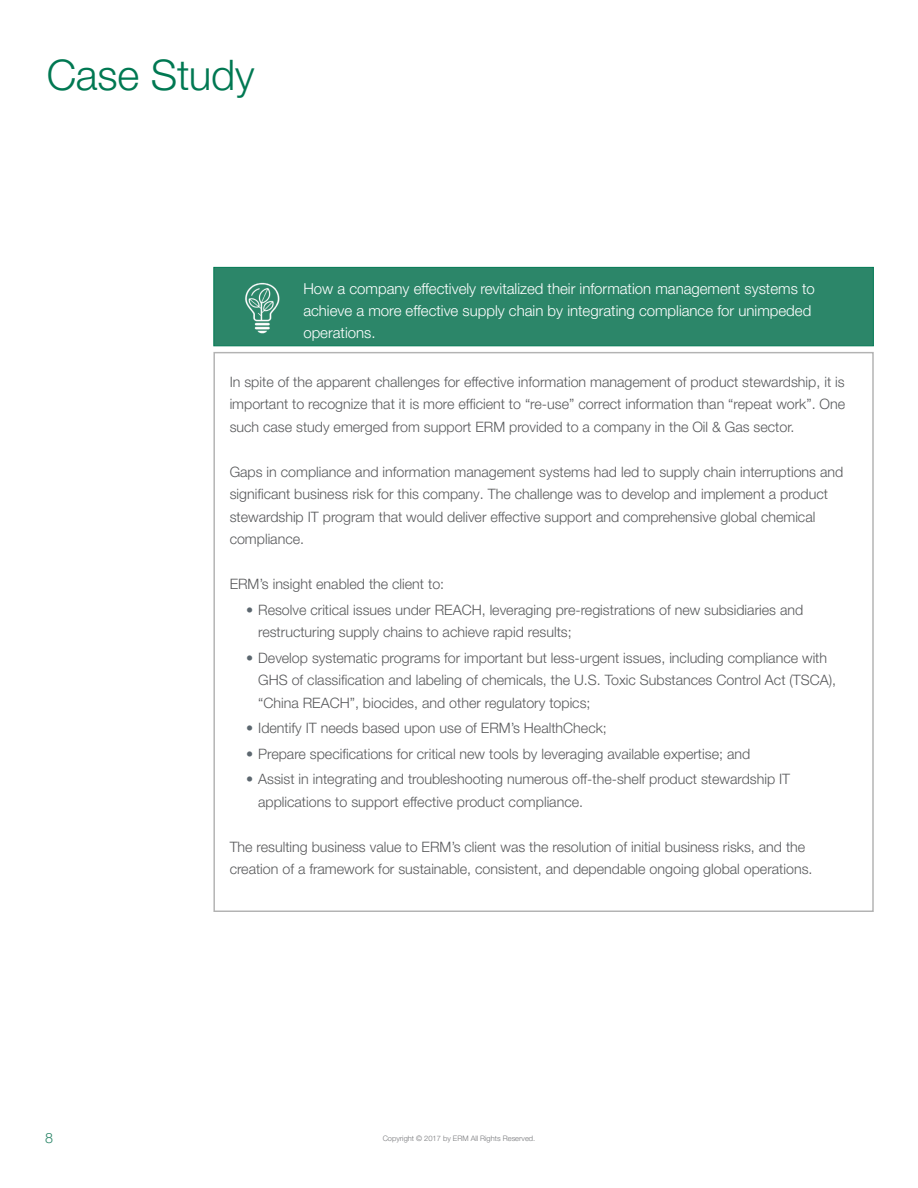
<style>
.page{position:relative;width:918px;height:1188px;background:#fff}
.page>*{position:absolute;margin:0;border:0;box-sizing:border-box;transform-origin:0 0}
.t1{font:300 42px "Helvetica Neue LT Pro";letter-spacing:-.005em;color:#007852}
.t2{font:300 15px/21.8px "Helvetica Neue LT Pro";color:#fff}
.t3{font:300 14.25px/22.5px "Helvetica Neue LT Pro";color:#58595b}
.t4{font:300 14.25px "Helvetica Neue LT Pro";color:#2c8669}
.t5{font:300 7.5px "Helvetica Neue LT Pro";color:#77787b}
.s1{color:#5c676f}
</style>
<div class="page">
<div style="left:213px;top:267px;width:661px;height:79px;background:#2c8669;border:1px solid #007852"></div>
<img style="left:245px;top:282px;width:35px;height:52px">
<h1 class="t1" style="left:47px;top:49px;width:209px">Case Study</h1>
<p class="t2" style="left:303px;top:277px;width:513px">How a company effectively revitalized their information management systems to achieve a more effective supply chain by integrating compliance for unimpeded operations.</p>
<p class="t3" style="left:230px;top:370px;width:617px;text-align:justify">In spite of the apparent challenges for effective information management of product stewardship, it is important to recognize that it is more efficient to “re-use” correct information than “repeat work”. One such case study emerged from support ERM provided to a company in the Oil &amp; Gas sector.</p>
<p class="t3" style="left:230px;top:460px;width:615px">Gaps in compliance and information management systems had led to supply chain interruptions and significant business risk for this company. The challenge was to develop and implement a product stewardship IT program that would deliver effective support and comprehensive global chemical compliance.</p>
<p class="t3" style="left:230px;top:572px;width:216px">ERM’s insight enabled the client to:</p>
<p class="t3" style="left:258px;top:598px;width:547px;text-indent:-12px"><span class="s1">•</span> Resolve critical issues under REACH, leveraging pre-registrations of new subsidiaries and restructuring supply chains to achieve rapid results;</p>
<p class="t3" style="left:258px;top:646px;width:580px;text-indent:-12px"><span class="s1">•</span> Develop systematic programs for important but less-urgent issues, including compliance with<br>GHS of classification and labeling of chemicals, the U.S. Toxic Substances Control Act (TSCA), “China REACH”, biocides, and other regulatory topics;</p>
<p class="t3" style="left:246px;top:716px;width:362px"><span class="s1">•</span> Identify IT needs based upon use of ERM’s HealthCheck;</p>
<p class="t3" style="left:246px;top:742px;width:506px"><span class="s1">•</span> Prepare specifications for critical new tools by leveraging available expertise; and</p>
<p class="t3" style="left:258px;top:767px;width:534px;text-indent:-12px"><span class="s1">•</span> Assist in integrating and troubleshooting numerous off-the-shelf product stewardship IT applications to support effective product compliance.</p>
<p class="t3" style="left:230px;top:835px;width:584px">The resulting business value to ERM’s client was the resolution of initial business risks, and the creation of a framework for sustainable, consistent, and dependable ongoing global operations.</p>
<p class="t4" style="left:45px;top:1129px;width:9px">8</p>
<p class="t5" style="left:383px;top:1133px;width:154px">Copyright © 2017 by ERM All Rights Reserved.</p>
</div>
